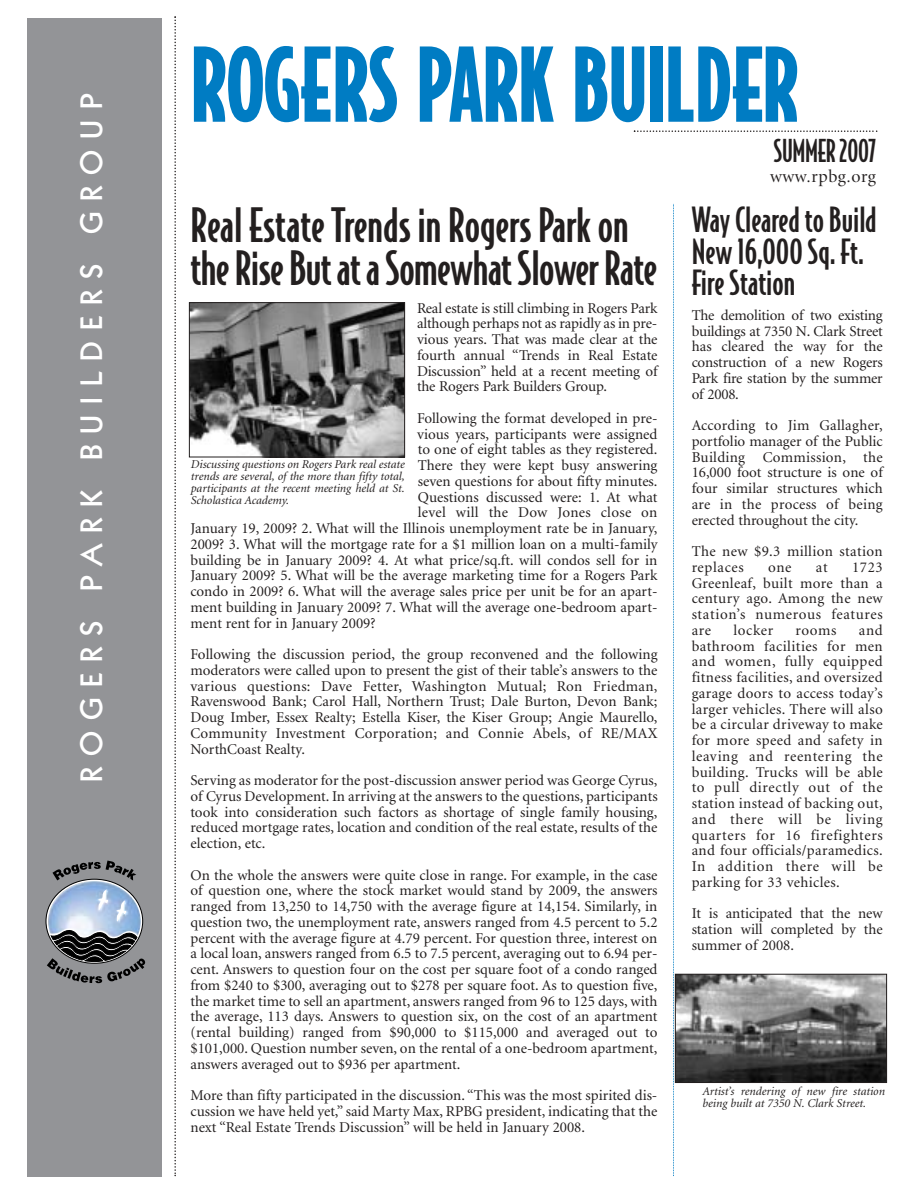
<style>
.page{position:relative;width:918px;height:1188px;background:#fff}
.page>*{position:absolute;margin:0;border:0;box-sizing:border-box;transform-origin:0 0}
.t1{font:900 97.5px "Bodega Sans";letter-spacing:-.025em;color:#007cc3;scale:.85 1}
.t2{font:500 45px/43.5px "Bodega Sans";letter-spacing:-.015em;color:#231f1f}
.t3{font:500 33px/31.5px "Bodega Sans";color:#231f1f}
.t4{font:800 30px "Kabel";letter-spacing:.365em;color:#fff}
.t5{font:500 30px "Bodega Sans";letter-spacing:-.01em;color:#231f1f;scale:.9 1}
.t6{font:18px "Minion Display";letter-spacing:.025em;color:#231f1f}
.t7{font:15px/15.8px "Minion";color:#231f1f;text-align:justify}
.t8{font:15px/15.8px "Minion";letter-spacing:.025em;color:#231f1f}
.t9{font:15px "Minion";letter-spacing:.02em;color:#231f1f}
.t10{font:italic 12px/12px "Minion";color:#231f1f;text-align:justify}
</style>
<div class="page">
<div style="left:27px;top:18px;width:135px;height:1158px;background:#939497"></div>
<svg style="left:174px;top:16px;width:2px;height:1160px"></svg>
<svg style="left:673px;top:204px;width:1px;height:972px"></svg>
<svg style="left:634px;top:130px;width:243px;height:2px"></svg>
<svg style="left:46px;top:861px;width:100px;height:122px"></svg>
<img style="left:191px;top:304px;width:212px;height:151px">
<div style="left:189px;top:302px;width:216px;height:155px;border:1px solid #231f1f"></div>
<img style="left:677px;top:976px;width:208px;height:105px">
<div style="left:675px;top:974px;width:212px;height:109px;border:1px solid #231f1f"></div>
<h3 class="t4" style="left:81px;top:782px;width:690px;rotate:-90deg">ROGERS PARK BUILDERS GROUP</h3>
<h1 class="t1" style="left:190px;top:46px;width:718px">ROGERS PARK BUILDER</h1>
<h3 class="t5" style="left:774px;top:139px;width:115px">SUMMER 2007</h3>
<p class="t6" style="left:770px;top:169px;width:107px">www.rpbg.org</p>
<h2 class="t2" style="left:191px;top:206px;width:468px">Real Estate Trends in Rogers Park on the Rise But at a Somewhat Slower Rate</h2>
<p class="t7" style="left:417px;top:301px;width:242px">Real estate is still climbing in Rogers Park although perhaps not as rapidly as in pre&shy;vious years. That was made clear at the fourth annual “Trends in Real Estate Discussion” held at a recent meeting of the Rogers Park Builders Group.</p>
<p class="t7" style="left:417px;top:411px;width:242px">Following the format developed in pre-</p>
<p class="t7" style="left:417px;top:427px;width:242px">vious years, participants were assigned</p>
<p class="t7" style="left:418px;top:443px;width:241px">to one of eight tables as they registered.</p>
<p class="t7" style="left:418px;top:459px;width:241px">There they were kept busy answering</p>
<p class="t7" style="left:418px;top:474px;width:241px">seven questions for about fifty minutes.</p>
<p class="t7" style="left:418px;top:490px;width:241px">Questions discussed were: 1. At what</p>
<p class="t9" style="left:418px;top:507px;width:241px">level will the Dow Jones close on</p>
<p class="t7" style="left:191px;top:522px;width:468px">January 19, 2009? 2. What will the Illinois unemployment rate be in January,</p>
<p class="t7" style="left:191px;top:537px;width:469px">2009? 3. What will the mortgage rate for a $1 million loan on a multi-family</p>
<p class="t7" style="left:191px;top:553px;width:468px">building be in January 2009? 4. At what price/sq.ft. will condos sell for in</p>
<p class="t7" style="left:191px;top:569px;width:468px">January 2009? 5. What will be the average marketing time for a Rogers Park</p>
<p class="t7" style="left:191px;top:585px;width:468px">condo in 2009? 6. What will the average sales price per unit be for an apart-</p>
<p class="t7" style="left:191px;top:600px;width:468px">ment building in January 2009? 7. What will the average one-bedroom apart-</p>
<p class="t7" style="left:191px;top:616px;width:187px">ment rent for in January 2009?</p>
<p class="t7" style="left:191px;top:648px;width:469px">Following the discussion period, the group reconvened and the following moderators were called upon to present the gist of their table’s answers to the various questions: Dave Fetter, Washington Mutual; Ron Friedman, Ravenswood Bank; Carol Hall, Northern Trust; Dale Burton, Devon Bank; Doug Imber, Essex Realty; Estella Kiser, the Kiser Group; Angie Maurello, Community Investment Corporation; and Connie Abels, of RE/MAX NorthCoast Realty.</p>
<p class="t7" style="left:191px;top:774px;width:469px">Serving as moderator for the post-discussion answer period was George Cyrus, of Cyrus Development. In arriving at the answers to the questions, participants took into consideration such factors as shortage of single family housing, reduced mortgage rates, location and condition of the real estate, results of the election, etc.</p>
<p class="t7" style="left:191px;top:868px;width:469px">On the whole the answers were quite close in range. For example, in the case of question one, where the stock market would stand by 2009, the answers ranged from 13,250 to 14,750 with the average figure at 14,154. Similarly, in question two, the unemployment rate, answers ranged from 4.5 percent to 5.2 percent with the average figure at 4.79 percent. For question three, interest on a local loan, answers ranged from 6.5 to 7.5 percent, averaging out to 6.94 per&shy;cent. Answers to question four on the cost per square foot of a condo ranged from $240 to $300, averaging out to $278 per square foot. As to question five, the market time to sell an apartment, answers ranged from 96 to 125 days, with the average, 113 days. Answers to question six, on the cost of an apartment (rental building) ranged from $90,000 to $115,000 and averaged out to $101,000. Question number seven, on the rental of a one-bedroom apartment, answers averaged out to $936 per apartment.</p>
<p class="t7" style="left:191px;top:1089px;width:469px">More than fifty participated in the discussion. “This was the most spirited dis&shy;cussion we have held yet,” said Marty Max, RPBG president, indicating that the next “Real Estate Trends Discussion” will be held in January 2008.</p>
<h3 class="t3" style="left:692px;top:206px;width:187px">Way Cleared to Build<br>New 16,000 Sq. Ft.<br>Fire Station</h3>
<p class="t7" style="left:692px;top:308px;width:193px">The demolition of two existing buildings at 7350 N. Clark Street has cleared the way for the construction of a new Rogers Park fire station by the summer of 2008.</p>
<p class="t7" style="left:692px;top:419px;width:193px">According to Jim Gallagher, portfolio manager of the Public Building Commission, the 16,000 foot structure is one of four similar structures which are in the process of being erected throughout the city.</p>
<p class="t8" style="left:692px;top:545px;width:193px">The new $9.3 million station replaces</p>
<p class="t10" style="left:190px;top:459px;width:215px">Discussing questions on Rogers Park real estate trends are several, of the more than fifty total, participants at the recent meeting held at St.<br>Scholastica Academy.</p>
<p class="t7" style="left:692px;top:560px;width:193px;text-indent:160px">1723<br>Greenleaf, built more than a century ago. Among the new station’s numerous features are</p>
<p class="t7" style="left:768px;top:560px;width:25px">one</p>
<p class="t7" style="left:816px;top:560px;width:13px">at</p>
<p class="t7" style="left:692px;top:623px;width:193px;text-indent:167px">and bathroom facilities for men and women, fully equipped fitness facilities, and oversized garage doors to access today’s larger vehicles. There will also be a circular driveway to make for more speed and safety in leaving and reentering the building. Trucks will be able to pull directly out of the station instead of backing out, and there will be living quarters for 16 firefighters and four officials/paramedics.<br>In addition there will be parking for 33 vehicles.</p>
<p class="t7" style="left:692px;top:907px;width:193px">It is anticipated that the new station will completed by the summer of 2008.</p>
<p class="t7" style="left:733px;top:623px;width:41px">locker</p>
<p class="t7" style="left:795px;top:623px;width:43px">rooms</p>
<p class="t10" style="left:702px;top:1086px;width:184px">Artist’s rendering of new fire station being built at 7350 N. Clark Street.</p>
</div>
